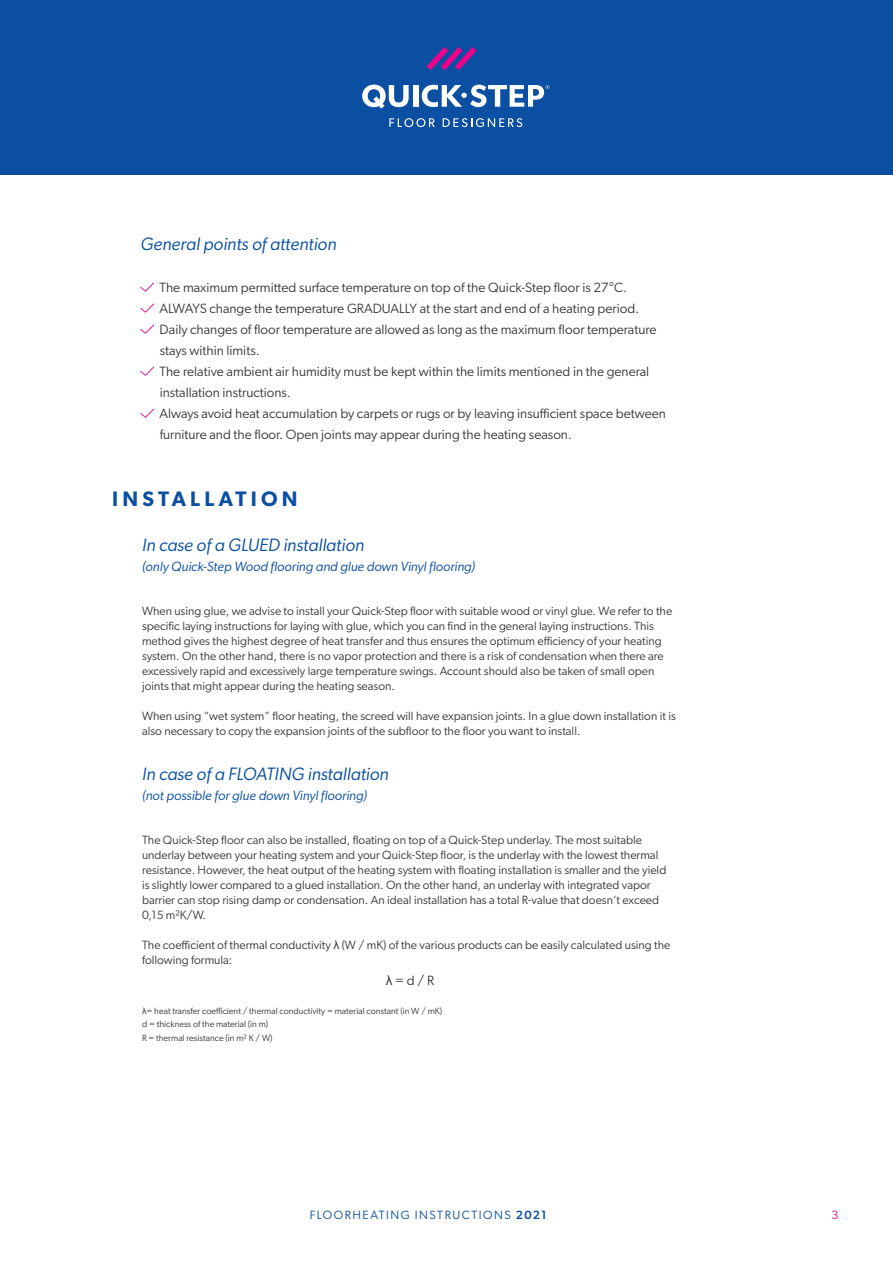
<style>
.page{position:relative;width:893px;height:1263px;background:#fff}
.page>*{position:absolute;margin:0;border:0;box-sizing:border-box;transform-origin:0 0}
.Kop{font:600 21px "Gibson";letter-spacing:.2em;color:#0a4fa2}
.t1{font:italic 18px "Gibson";color:#0a4fa2}
.Opsomming{font:13.5px/21px "Gibson";color:#393c40}
.t2{font:italic 13.5px "Gibson";color:#0a4fa2}
.Basistekst{font:12px/15px "Gibson";color:#393c40}
.t3{font:12px "Gibson";letter-spacing:.125em;color:#0a4fa2}
.t4{font:12px "Gibson";color:#ed028c}
.Opsomming_-_accent{font:9px "Gibson";color:#393c40}
.s1{font-family:"Arial"}
.s2{font-weight:500}
</style>
<div class="page">
<div style="left:0;top:0;width:893px;height:174px;background:#0a4fa2"></div>
<svg style="left:389px;top:118px;width:46px;height:9px"></svg>
<svg style="left:443px;top:118px;width:79px;height:9px"></svg>
<svg style="left:427px;top:47px;width:50px;height:23px"></svg>
<svg style="left:362px;top:85px;width:47px;height:24px"></svg>
<div style="left:413px;top:85px;width:5px;height:22px;background:#fff"></div>
<svg style="left:422px;top:85px;width:127px;height:22px"></svg>
<svg style="left:140px;top:283px;width:14px;height:9px"></svg>
<svg style="left:140px;top:304px;width:14px;height:9px"></svg>
<svg style="left:140px;top:325px;width:14px;height:9px"></svg>
<svg style="left:140px;top:367px;width:14px;height:9px"></svg>
<svg style="left:140px;top:409px;width:14px;height:9px"></svg>
<p class="t1" style="left:141px;top:234px;width:198px">General points of attention</p>
<p class="Opsomming" style="left:159px;top:276px;width:469px">The maximum permitted surface temperature on top of the Quick-Step floor is 27°C.</p>
<p class="Opsomming" style="left:159px;top:297px;width:481px">ALWAYS change the temperature GRADUALLY at the start and end of a heating period.</p>
<p class="Opsomming" style="left:159px;top:318px;width:499px">Daily changes of floor temperature are allowed as long as the maximum floor temperature stays within limits.</p>
<p class="Opsomming" style="left:159px;top:360px;width:491px">The relative ambient air humidity must be kept within the limits mentioned in the general installation instructions.</p>
<p class="Opsomming" style="left:159px;top:402px;width:508px">Always avoid heat accumulation by carpets or rugs or by leaving insufficient space between furniture and the floor. Open joints may appear during the heating season.</p>
<p class="Kop" style="left:112px;top:486px;width:187px">INSTALLATION</p>
<p class="t1" style="left:142px;top:534px;width:224px">In case of a GLUED installation</p>
<p class="t2" style="left:142px;top:558px;width:334px">(only Quick-Step Wood flooring and glue down Vinyl flooring)</p>
<p class="Basistekst" style="left:142px;top:603px;width:532px">When using glue, we advise to install your Quick-Step floor with suitable wood or vinyl glue. We refer to the specific laying instructions for laying with glue, which you can find in the general laying instructions. This method gives the highest degree of heat transfer and thus ensures the optimum efficiency of your heating system. On the other hand, there is no vapor protection and there is a risk of condensation when there are excessively rapid and excessively large temperature swings. Account should also be taken of small open joints that might appear during the heating season.</p>
<p class="Basistekst" style="left:142px;top:708px;width:535px">When using “wet system” floor heating, the screed will have expansion joints. In a glue down installation it is also necessary to copy the expansion joints of the subfloor to the floor you want to install.</p>
<p class="t1" style="left:142px;top:763px;width:248px">In case of a FLOATING installation</p>
<p class="t2" style="left:142px;top:787px;width:226px">(not possible for glue down Vinyl flooring)</p>
<p class="Basistekst" style="left:142px;top:833px;width:526px">The Quick-Step floor can also be installed, floating on top of a Quick-Step underlay. The most suitable underlay between your heating system and your Quick-Step floor, is the underlay with the lowest thermal resistance. However, the heat output of the heating system with floating installation is smaller and the yield is slightly lower compared to a glued installation. On the other hand, an underlay with integrated vapor barrier can stop rising damp or condensation. An ideal installation has a total R-value that doesn’t exceed 0,15 m²K/W.</p>
<p class="Basistekst" style="left:142px;top:938px;width:530px">The coefficient of thermal conductivity <span class="s1">λ</span> (W / mK) of the various products can be easily calculated using the following formula:</p>
<p class="Opsomming" style="left:386px;top:970px;width:50px"><span class="s1">λ</span> = d / R</p>
<p class="Opsomming_-_accent" style="left:142px;top:1005px;width:302px"><span class="s1">λ</span>= heat transfer coefficient / thermal conductivity = material constant (in W / mK)</p>
<p class="Opsomming_-_accent" style="left:142px;top:1019px;width:128px">d = thickness of the material (in m)</p>
<p class="Opsomming_-_accent" style="left:142px;top:1032px;width:132px">R = thermal resistance (in m² K / W)</p>
<p class="t3" style="left:310px;top:1207px;width:238px">FLOORHEATING INSTRUCTIONS <span class="s2">2021</span></p>
<p class="t4" style="left:831px;top:1207px;width:8px">3</p>
</div>
